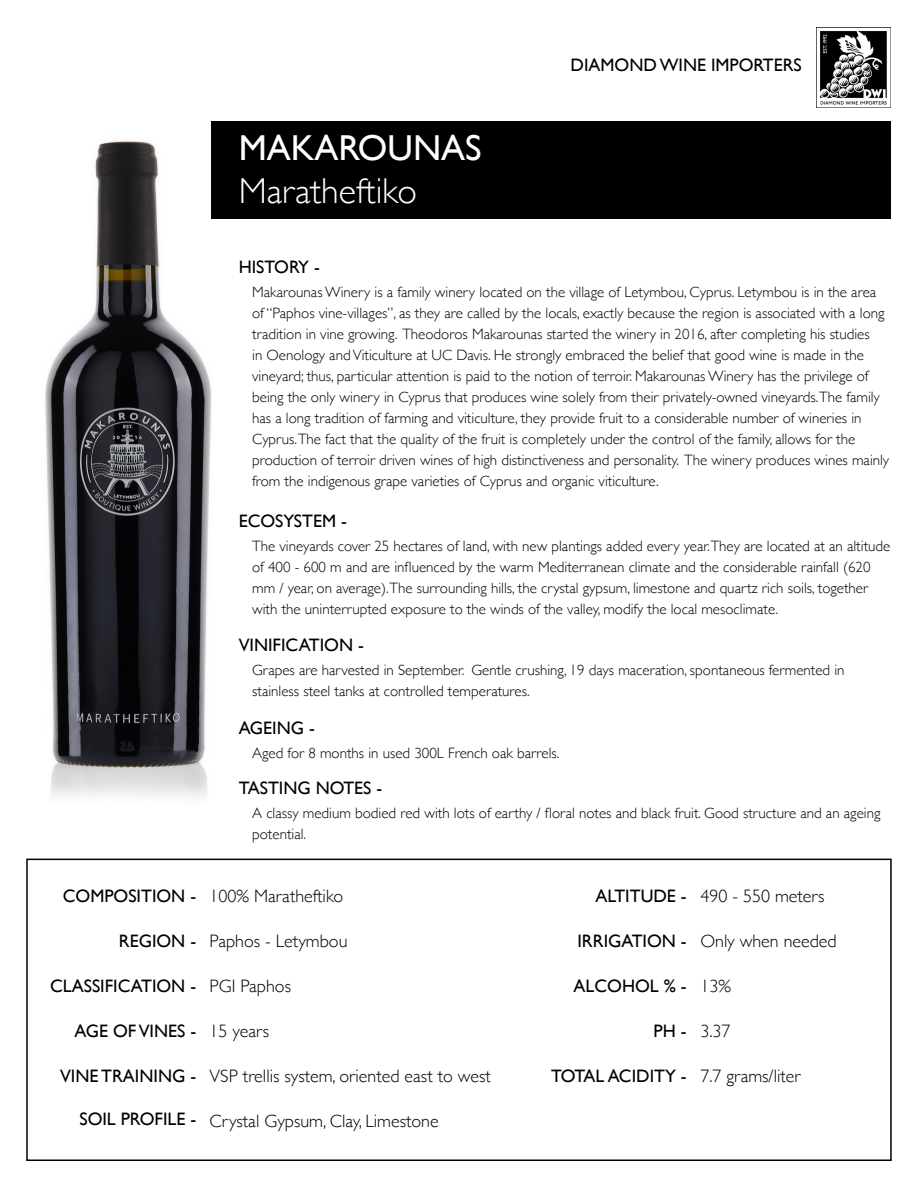
<style>
.page{position:relative;width:918px;height:1188px;background:#fff}
.page>*{position:absolute;margin:0;border:0;box-sizing:border-box;transform-origin:0 0}
.t1{font:300 36px "Gill Sans";color:#fff}
.t2{font:36px "Gill Sans";color:#fff}
.t3{font:18px "Gill Sans";color:#000}
.t4{font:300 18px "Gill Sans";color:#000}
.t5{font:300 15px/21px "Gill Sans";color:#000}
</style>
<div class="page">
<img style="left:45px;top:121px;width:174px;height:676px">
<div style="left:26px;top:859px;width:866px;height:302px;border:2px solid #000"></div>
<div style="left:212px;top:122px;width:679px;height:97px;background:#000"></div>
<img style="left:817px;top:27px;width:74px;height:81px">
<p class="t3" style="left:571px;top:55px;width:233px">DIAMOND WINE IMPORTERS</p>
<p class="t2" style="left:239px;top:127px;width:245px">MAKAROUNAS</p>
<p class="t1" style="left:239px;top:163px;width:180px">Maratheftiko</p>
<p class="t3" style="left:239px;top:257px;width:83px">HISTORY -</p>
<p class="t5" style="left:252px;top:281px;width:638px">Makarounas Winery is a family winery located on the village of Letymbou, Cyprus. Letymbou is in the area of “Paphos vine-villages”, as they are called by the locals, exactly because the region is associated with a long tradition in vine growing. Theodoros Makarounas started the winery in 2016, after completing his studies<br>in Oenology and Viticulture at UC Davis. He strongly embraced the belief that good wine is made in the vineyard; thus, particular attention is paid to the notion of terroir. Makarounas Winery has the privilege of being the only winery in Cyprus that produces wine solely from their privately-owned vineyards.The family has a long tradition of farming and viticulture, they provide fruit to a considerable number of wineries in Cyprus.The fact that the quality of the fruit is completely under the control of the family, allows for the production of terroir driven wines of high distinctiveness and personality. The winery produces wines mainly from the indigenous grape varieties of Cyprus and organic viticulture.</p>
<p class="t3" style="left:239px;top:510px;width:110px">ECOSYSTEM -</p>
<p class="t5" style="left:252px;top:535px;width:640px">The vineyards cover 25 hectares of land, with new plantings added every year.They are located at an altitude of 400 - 600 m and are influenced by the warm Mediterranean climate and the considerable rainfall (620 mm / year, on average).The surrounding hills, the crystal gypsum, limestone and quartz rich soils, together with the uninterrupted exposure to the winds of the valley, modify the local mesoclimate.</p>
<p class="t3" style="left:239px;top:634px;width:127px">VINIFICATION -</p>
<p class="t5" style="left:252px;top:659px;width:594px">Grapes are harvested in September. Gentle crushing, 19 days maceration, spontaneous fermented in stainless steel tanks at controlled temperatures.</p>
<p class="t3" style="left:239px;top:717px;width:78px">AGEING -</p>
<p class="t5" style="left:252px;top:742px;width:309px">Aged for 8 months in used 300L French oak barrels.</p>
<p class="t3" style="left:239px;top:777px;width:145px">TASTING NOTES -</p>
<p class="t5" style="left:252px;top:802px;width:630px">A classy medium bodied red with lots of earthy / floral notes and black fruit. Good structure and an ageing potential.</p>
<p class="t3" style="left:63px;top:885px;width:135px">COMPOSITION -</p>
<p class="t3" style="left:119px;top:930px;width:79px">REGION -</p>
<p class="t3" style="left:50px;top:975px;width:147px">CLASSIFICATION -</p>
<p class="t3" style="left:75px;top:1020px;width:123px">AGE OF VINES -</p>
<p class="t3" style="left:60px;top:1065px;width:138px">VINE TRAINING -</p>
<p class="t3" style="left:79px;top:1109px;width:118px">SOIL PROFILE -</p>
<p class="t4" style="left:210px;top:882px;width:135px">100% Maratheftiko</p>
<p class="t4" style="left:210px;top:927px;width:139px">Paphos - Letymbou</p>
<p class="t4" style="left:210px;top:972px;width:83px">PGI Paphos</p>
<p class="t4" style="left:210px;top:1017px;width:61px">15 years</p>
<p class="t4" style="left:210px;top:1062px;width:283px">VSP trellis system, oriented east to west</p>
<p class="t4" style="left:210px;top:1107px;width:231px">Crystal Gypsum, Clay, Limestone</p>
<p class="t3" style="left:595px;top:885px;width:93px">ALTITUDE -</p>
<p class="t3" style="left:577px;top:930px;width:111px">IRRIGATION -</p>
<p class="t3" style="left:574px;top:975px;width:115px">ALCOHOL % -</p>
<p class="t3" style="left:654px;top:1020px;width:35px">PH -</p>
<p class="t3" style="left:551px;top:1065px;width:137px">TOTAL ACIDITY -</p>
<p class="t4" style="left:700px;top:882px;width:126px">490 - 550 meters</p>
<p class="t4" style="left:700px;top:927px;width:138px">Only when needed</p>
<p class="t4" style="left:700px;top:972px;width:32px">13%</p>
<p class="t4" style="left:700px;top:1017px;width:32px">3.37</p>
<p class="t4" style="left:700px;top:1062px;width:102px">7.7 grams/liter</p>
</div>
